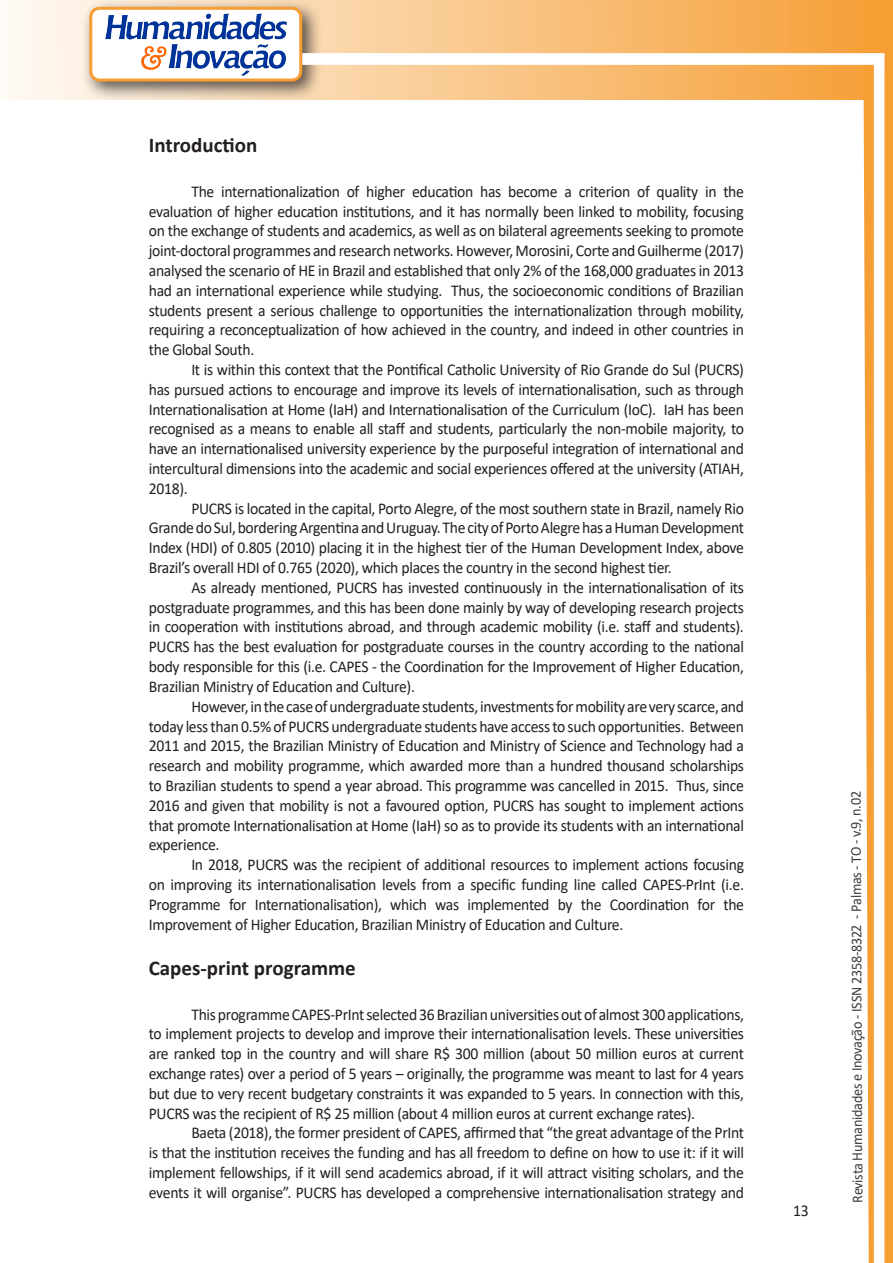
<style>
.page{position:relative;width:893px;height:1263px;background:#fff}
.page>*{position:absolute;margin:0;border:0;box-sizing:border-box;transform-origin:0 0}
.Titulo_2{font:700 21px "Calibri";color:#231f20}
.texto{font:16.5px/19.8px "Calibri";letter-spacing:-.02em;color:#231f20;text-align:justify;scale:.95 1}
.t1{font:15px "Calibri";letter-spacing:-.025em;color:#3e3e3f;scale:.95 1}
</style>
<div class="page">
<svg style="left:5px;top:0;width:858px;height:100px;background:#f9c484"></svg>
<div style="left:81px;top:0;width:241px;height:102px;background:#231f20;opacity:.75"></div>
<div style="left:91px;top:8px;width:210px;height:72px;background:#fff;border-radius:9px"></div>
<div style="left:89px;top:7px;width:213px;height:75px;border:3px solid #f69e34;border-radius:9px"></div>
<div style="left:302px;top:53px;width:582px;height:12px;background:#fff;border:2px solid #fff"></div>
<svg style="left:863px;top:0;width:30px;height:1263px"></svg>
<img style="left:105px;top:13px;width:181px;height:62px">
<p class="Titulo_2" style="left:149px;top:130px;width:110px">Introduction</p>
<p class="texto" style="left:149px;top:181px;width:628px;text-indent:43px">The internationalization of higher education has become a criterion of quality in the evaluation of higher education institutions, and it has normally been linked to mobility, focusing on the exchange of students and academics, as well as on bilateral agreements seeking to promote joint-doctoral programmes and research networks. However, Morosini, Corte and Guilherme (2017) analysed the scenario of HE in Brazil and established that only 2% of the 168,000 graduates in 2013 had an international experience while studying. Thus, the socioeconomic conditions of Brazilian students present a serious challenge to opportunities the internationalization through mobility, requiring a reconceptualization of how achieved in the country, and indeed in other countries in the Global South.</p>
<p class="texto" style="left:149px;top:359px;width:628px;text-indent:43px">It is within this context that the Pontifical Catholic University of Rio Grande do Sul (PUCRS) has pursued actions to encourage and improve its levels of internationalisation, such as through Internationalisation at Home (IaH) and Internationalisation of the Curriculum (IoC). IaH has been recognised as a means to enable all staff and students, particularly the non-mobile majority, to have an internationalised university experience by the purposeful integration of international and intercultural dimensions into the academic and social experiences offered at the university (ATIAH, 2018).</p>
<p class="texto" style="left:149px;top:498px;width:628px;text-indent:43px">PUCRS is located in the capital, Porto Alegre, of the most southern state in Brazil, namely Rio Grande do Sul, bordering Argentina and Uruguay. The city of Porto Alegre has a Human Development Index (HDI) of 0.805 (2010) placing it in the highest tier of the Human Development Index, above Brazil’s overall HDI of 0.765 (2020), which places the country in the second highest tier.</p>
<p class="texto" style="left:149px;top:577px;width:628px;text-indent:43px">As already mentioned, PUCRS has invested continuously in the internationalisation of its postgraduate programmes, and this has been done mainly by way of developing research projects in cooperation with institutions abroad, and through academic mobility (i.e. staff and students).<br>PUCRS has the best evaluation for postgraduate courses in the country according to the national body responsible for this (i.e. CAPES - the Coordination for the Improvement of Higher Education, Brazilian Ministry of Education and Culture).</p>
<p class="texto" style="left:149px;top:696px;width:628px;text-indent:43px">However, in the case of undergraduate students, investments for mobility are very scarce, and today less than 0.5% of PUCRS undergraduate students have access to such opportunities. Between 2011 and 2015, the Brazilian Ministry of Education and Ministry of Science and Technology had a research and mobility programme, which awarded more than a hundred thousand scholarships to Brazilian students to spend a year abroad. This programme was cancelled in 2015. Thus, since 2016 and given that mobility is not a favoured option, PUCRS has sought to implement actions that promote Internationalisation at Home (IaH) so as to provide its students with an international experience.</p>
<p class="texto" style="left:149px;top:854px;width:628px;text-indent:43px">In 2018, PUCRS was the recipient of additional resources to implement actions focusing on improving its internationalisation levels from a specific funding line called CAPES-PrInt (i.e.<br>Programme for Internationalisation), which was implemented by the Coordination for the Improvement of Higher Education, Brazilian Ministry of Education and Culture.</p>
<p class="Titulo_2" style="left:149px;top:953px;width:208px">Capes-print programme</p>
<p class="texto" style="left:149px;top:1004px;width:628px;text-indent:43px">This programme CAPES-PrInt selected 36 Brazilian universities out of almost 300 applications, to implement projects to develop and improve their internationalisation levels. These universities are ranked top in the country and will share R$ 300 million (about 50 million euros at current exchange rates) over a period of 5 years – originally, the programme was meant to last for 4 years but due to very recent budgetary constraints it was expanded to 5 years. In connection with this, PUCRS was the recipient of R$ 25 million (about 4 million euros at current exchange rates).</p>
<p class="texto" style="left:149px;top:1122px;width:628px;text-indent:43px">Baeta (2018), the former president of CAPES, affirmed that “the great advantage of the PrInt is that the institution receives the funding and has all freedom to define on how to use it: if it will implement fellowships, if it will send academics abroad, if it will attract visiting scholars, and the events it will organise”. PUCRS has developed a comprehensive internationalisation strategy and</p>
<p class="texto" style="left:793px;top:1200px;width:18px">13</p>
<p class="t1" style="left:846px;top:1203px;width:435px;rotate:-90deg">Revista Humanidades e Inovação - ISSN 2358-8322 - Palmas - TO - v.9, n.02</p>
</div>
